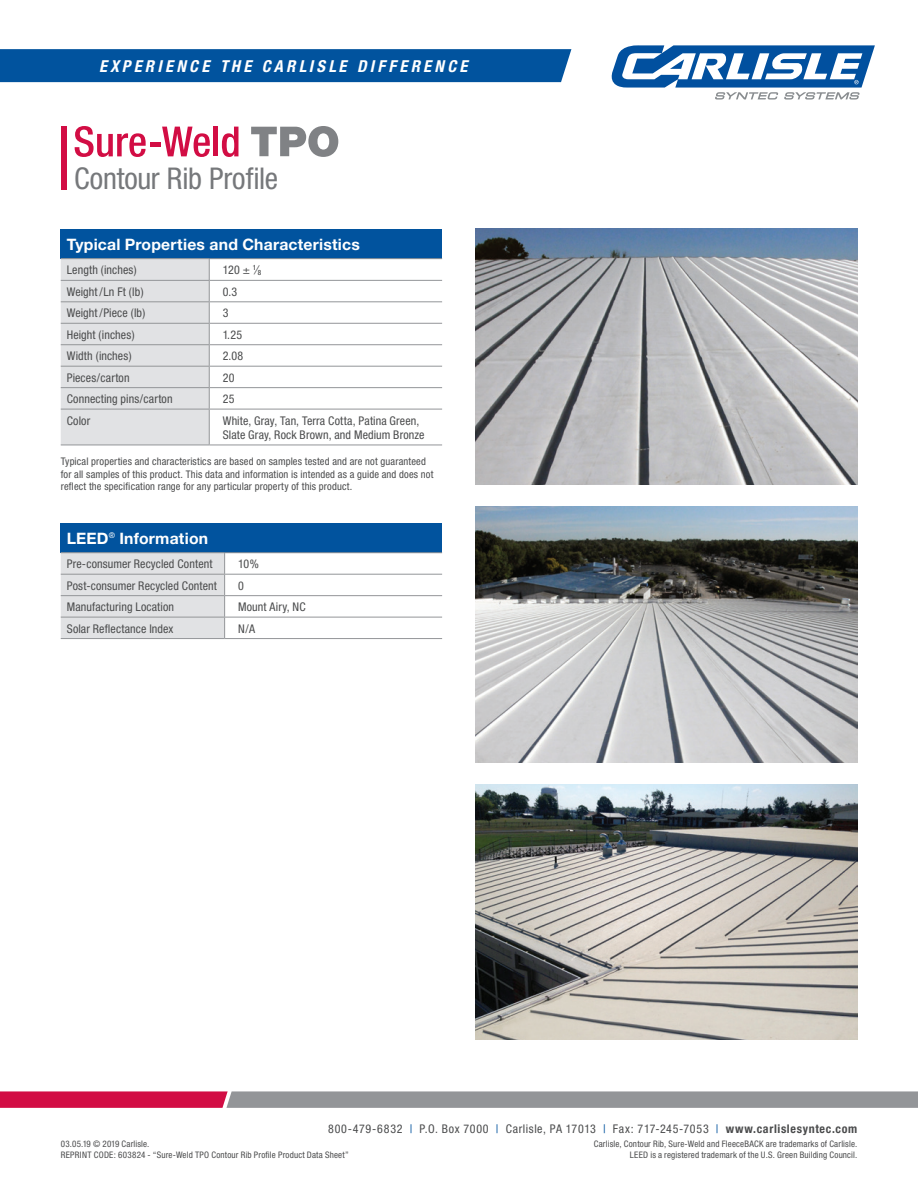
<style>
.page{position:relative;width:918px;height:1188px;background:#fff}
.page>*{position:absolute;margin:0;border:0;box-sizing:border-box;transform-origin:0 0}
.t1{font:condensed 30px "Helvetica Neue";letter-spacing:-.005em;color:#76787b}
.t2{font:italic 700 condensed 16.5px "Helvetica Neue";letter-spacing:.205em;color:#fff}
.t3{font:700 15.75px "Helvetica Neue";letter-spacing:.015em;color:#fff}
.t4{font:condensed 12px/14.4px "Helvetica Neue";letter-spacing:.01em;color:#4b4c4d}
.t5{font:condensed 12px "Helvetica Neue";letter-spacing:.05em;color:#4b4c4d}
.t6{font:condensed 10.5px/12.8px "Helvetica Neue";letter-spacing:.015em;color:#4b4c4d}
.t7{font:condensed 9px/10.5px "Helvetica Neue";letter-spacing:.02em;color:#4b4c4d}
.s1{font-weight:500;font-size:7.2px}
.s2{color:#01539e}
.s3{font-weight:700}
</style>
<div class="page">
<div style="left:0;top:49px;width:571px;height:33px;background:#01539e"></div>
<svg style="left:612px;top:45px;width:263px;height:55px"></svg>
<svg style="left:251px;top:126px;width:87px;height:31px"></svg>
<svg style="left:75px;top:126px;width:71px;height:31px"></svg>
<hr style="left:150px;top:142px;width:11px;height:4px;background:#d20d44">
<svg style="left:162px;top:127px;width:48px;height:30px"></svg>
<hr style="left:214px;top:127px;width:4px;height:29px;background:#d20d44">
<svg style="left:222px;top:127px;width:16px;height:30px"></svg>
<div style="left:61px;top:126px;width:6px;height:64px;background:#d20d44"></div>
<svg style="left:0;top:1091px;width:918px;height:17px;background:#a67887"></svg>
<div style="left:61px;top:229px;width:381px;height:30px;background:#01539e"></div>
<hr style="left:61px;top:258px;width:148px;height:1px;background:#939598">
<hr style="left:209px;top:258px;width:233px;height:1px;background:#939598">
<hr style="left:209px;top:280px;width:233px;height:1px;background:#939598">
<hr style="left:209px;top:301px;width:233px;height:1px;background:#939598">
<hr style="left:209px;top:323px;width:233px;height:1px;background:#939598">
<hr style="left:209px;top:344px;width:233px;height:1px;background:#939598">
<hr style="left:209px;top:366px;width:233px;height:1px;background:#939598">
<hr style="left:209px;top:387px;width:233px;height:1px;background:#939598">
<svg style="left:61px;top:259px;width:149px;height:186px;background:#dddee0"></svg>
<hr style="left:61px;top:409px;width:148px;height:1px;background:#939598">
<hr style="left:209px;top:409px;width:233px;height:1px;background:#939598">
<hr style="left:209px;top:409px;width:1px;height:36px;background:#939598">
<hr style="left:61px;top:445px;width:148px;height:1px;background:#939598">
<hr style="left:209px;top:445px;width:233px;height:1px;background:#939598">
<div style="left:61px;top:523px;width:381px;height:30px;background:#01539e"></div>
<hr style="left:61px;top:552px;width:164px;height:1px;background:#939598">
<hr style="left:225px;top:552px;width:217px;height:1px;background:#939598">
<hr style="left:225px;top:574px;width:217px;height:1px;background:#939598">
<hr style="left:225px;top:595px;width:217px;height:1px;background:#939598">
<hr style="left:225px;top:617px;width:217px;height:1px;background:#939598">
<svg style="left:61px;top:553px;width:164px;height:85px;background:#dddee0"></svg>
<hr style="left:61px;top:638px;width:164px;height:1px;background:#939598">
<hr style="left:225px;top:638px;width:217px;height:1px;background:#939598">
<img style="left:476px;top:229px;width:381px;height:256px">
<img style="left:476px;top:784px;width:381px;height:256px">
<img style="left:476px;top:507px;width:381px;height:255px">
<h2 class="t2" style="left:99px;top:56px;width:370px">EXPERIENCE THE CARLISLE DIFFERENCE</h2>
<h1 class="t1" style="left:74px;top:161px;width:206px">Contour Rib Profile</h1>
<h3 class="t3" style="left:67px;top:235px;width:295px">Typical Properties and Characteristics</h3>
<p class="t4" style="left:67px;top:263px;width:72px">Length (inches)</p>
<p class="t4" style="left:223px;top:263px;width:40px">120 ± <sup>1</sup>⁄<span class="s1">8</span></p>
<p class="t4" style="left:67px;top:284px;width:78px">Weight /Ln Ft (lb)</p>
<p class="t4" style="left:223px;top:284px;width:16px">0.3</p>
<p class="t4" style="left:67px;top:306px;width:80px">Weight /Piece (lb)</p>
<p class="t4" style="left:223px;top:306px;width:7px">3</p>
<p class="t4" style="left:67px;top:327px;width:69px">Height (inches)</p>
<p class="t4" style="left:223px;top:327px;width:21px">1.25</p>
<p class="t4" style="left:67px;top:349px;width:66px">Width (inches)</p>
<p class="t4" style="left:223px;top:349px;width:22px">2.08</p>
<p class="t4" style="left:67px;top:370px;width:64px">Pieces/carton</p>
<p class="t4" style="left:223px;top:370px;width:13px">20</p>
<p class="t4" style="left:67px;top:392px;width:107px">Connecting pins/carton</p>
<p class="t4" style="left:223px;top:392px;width:13px">25</p>
<p class="t4" style="left:67px;top:413px;width:25px">Color</p>
<p class="t4" style="left:223px;top:413px;width:203px">White, Gray, Tan, Terra Cotta, Patina Green,<br>Slate Gray, Rock Brown, and Medium Bronze</p>
<p class="t6" style="left:61px;top:455px;width:374px">Typical properties and characteristics are based on samples tested and are not guaranteed for all samples of this product. This data and information is intended as a guide and does not reflect the specification range for any particular property of this product.</p>
<h3 class="t3" style="left:67px;top:529px;width:143px">LEED<sup>®</sup> Information</h3>
<p class="t4" style="left:67px;top:557px;width:147px">Pre-consumer Recycled Content</p>
<p class="t4" style="left:238px;top:557px;width:22px">10%</p>
<p class="t4" style="left:67px;top:578px;width:152px">Post-consumer Recycled Content</p>
<p class="t4" style="left:238px;top:578px;width:7px">0</p>
<p class="t4" style="left:67px;top:600px;width:109px">Manufacturing Location</p>
<p class="t4" style="left:238px;top:600px;width:69px">Mount Airy, NC</p>
<p class="t4" style="left:67px;top:621px;width:108px">Solar Reflectance Index</p>
<p class="t4" style="left:238px;top:621px;width:19px">N/A</p>
<p class="t5" style="left:328px;top:1122px;width:531px">800-479-6832 <span class="s2">|</span> P.O. Box 7000 <span class="s2">|</span> Carlisle, PA 17013 <span class="s2">|</span> Fax: 717-245-7053 <span class="s2">|</span> <span class="s3">www.carlislesyntec.com</span></p>
<p class="t7" style="left:61px;top:1139px;width:289px">03.05.19 © 2019 Carlisle.<br>REPRINT CODE: 603824 - “Sure-Weld TPO Contour Rib Profile Product Data Sheet”</p>
<p class="t7" style="left:594px;top:1139px;width:265px;text-align:right">Carlisle, Contour Rib, Sure-Weld and FleeceBACK are trademarks of Carlisle.<br>LEED is a registered trademark of the U.S. Green Building Council.</p>
</div>
